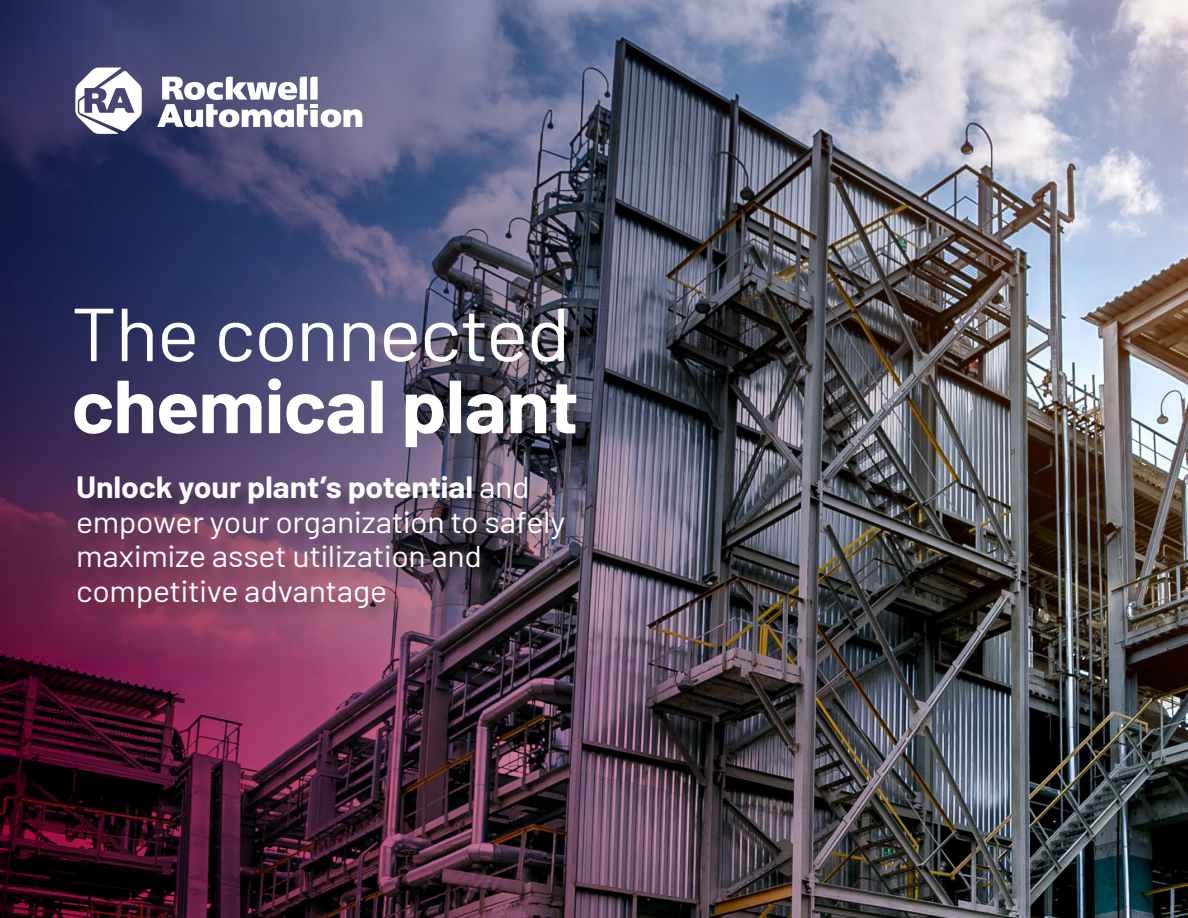
<style>
.page{position:relative;width:1188px;height:918px;background:#fff}
.page>*{position:absolute;margin:0;border:0;box-sizing:border-box;transform-origin:0 0}
.t1{font:700 75px "Barlow";letter-spacing:-.015em;color:#fff;scale:1.07 1}
.t2{font:75px "Barlow";letter-spacing:-.02em;color:#fff;scale:1.07 1}
.t3{font:30px/34.5px "Barlow";letter-spacing:-.015em;color:#fff;scale:1.07 1}
.s1{font-weight:700}
</style>
<div class="page">
<img style="left:0;top:0;width:1188px;height:918px">
<div style="left:63px;top:297px;width:545px;height:183px;background:#000;opacity:.1"></div>
<div style="left:79px;top:478px;width:502px;height:146px;background:#000;opacity:.3"></div>
<svg style="left:75px;top:67px;width:67px;height:67px"></svg>
<svg style="left:157px;top:77px;width:205px;height:50px"></svg>
<h1 class="t2" style="left:71px;top:280px;width:468px">The connected</h1>
<h1 class="t1" style="left:71px;top:351px;width:476px">chemical plant</h1>
<p class="t3" style="left:76px;top:468px;width:459px"><span class="s1">Unlock your plant’s potential</span> and empower your organization to safely maximize asset utilization and competitive advantage</p>
</div>
